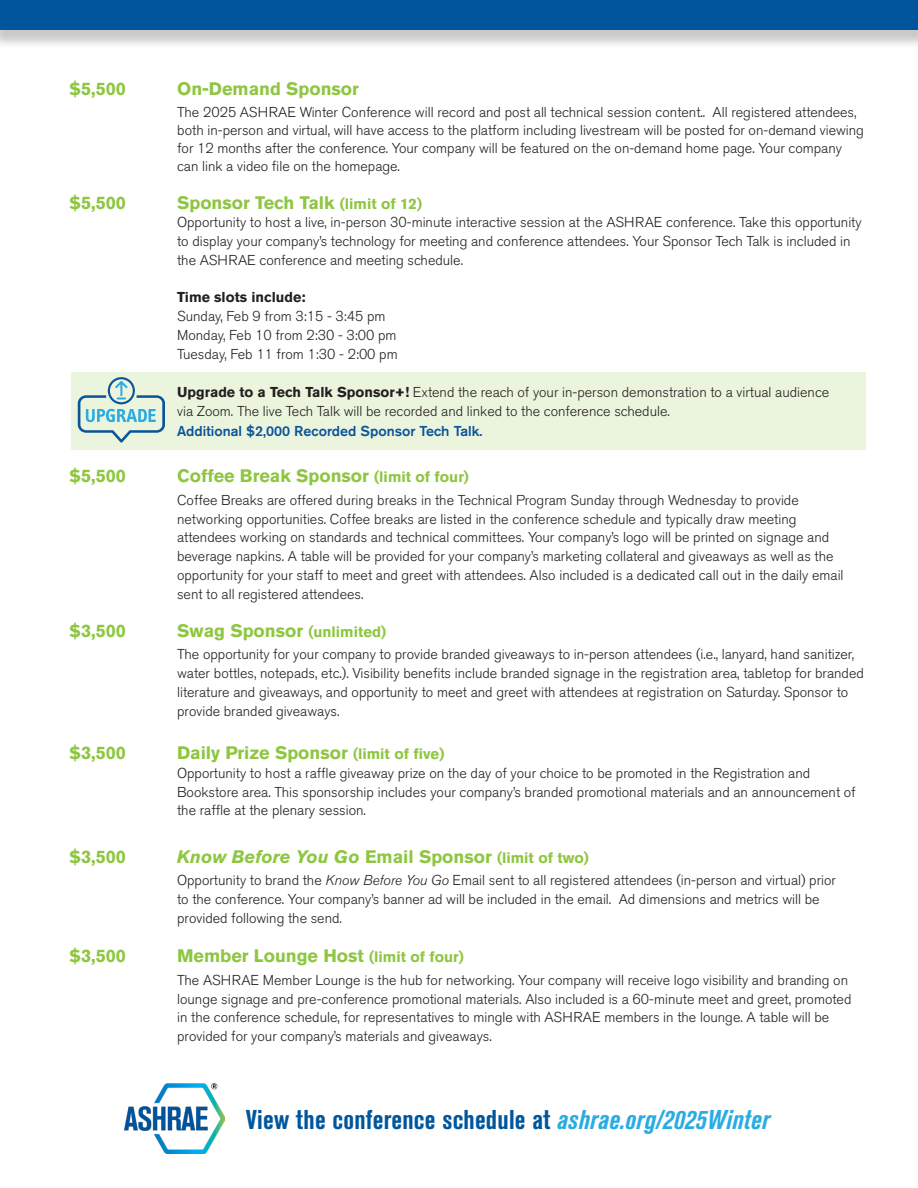
<style>
.page{position:relative;width:918px;height:1188px;background:#fff}
.page>*{position:absolute;margin:0;border:0;box-sizing:border-box;transform-origin:0 0}
.t1{font:700 condensed 27px "Akzidenz Grotesk BE";letter-spacing:.01em;color:#00569c}
.t2{font:700 18px "Akzidenz Grotesk BE";color:#8ec640}
.t3{font:italic 700 18px "Akzidenz Grotesk BE";color:#8ec640}
.t4{font:300 14.25px/18.8px "Akzidenz Grotesk BE";color:#231f20}
.t5{font:500 14.25px "Akzidenz Grotesk BE";color:#0b549b}
.t6{font:700 14.25px "Akzidenz Grotesk BE";color:#231f20}
.s1{font-size:15px}
.s2{font-weight:700}
.s3{font-style:normal}
.s4{font-style:normal;font-size:15px}
.s5{font-style:italic}
.s6{font-style:italic;color:#2aace3}
</style>
<div class="page">
<div style="left:0;top:0;width:918px;height:49px;background:#231f20;opacity:.24"></div>
<div style="left:0;top:0;width:918px;height:30px;background:#00549b"></div>
<div style="left:71px;top:372px;width:795px;height:78px;background:#ebf4dd"></div>
<svg style="left:78px;top:377px;width:87px;height:66px"></svg>
<img style="left:124px;top:1084px;width:101px;height:69px">
<p class="t2" style="left:69px;top:78px;width:58px">$5,500</p>
<p class="t2" style="left:177px;top:78px;width:183px">On-Demand Sponsor</p>
<p class="t4" style="left:177px;top:103px;width:688px;line-height:18px">The 2025 ASHRAE Winter Conference will record and post all technical session content.. All registered attendees, both in-person and virtual, will have access to the platform including livestream will be posted for on-demand viewing for 12 months after the conference. Your company will be featured on the on-demand home page. Your company can link a video fi le on the homepage.</p>
<p class="t2" style="left:69px;top:192px;width:58px">$5,500</p>
<p class="t2" style="left:177px;top:192px;width:247px">Sponsor Tech Talk <span class="s1">(limit of 12)</span></p>
<p class="t4" style="left:177px;top:213px;width:686px">Opportunity to host a live, in-person 30-minute interactive session at the ASHRAE conference. Take this opportunity to display your company’s technology for meeting and conference attendees. Your Sponsor Tech Talk is included in the ASHRAE conference and meeting schedule.</p>
<p class="t6" style="left:177px;top:289px;width:130px">Time slots include:</p>
<p class="t4" style="left:177px;top:307px;width:210px">Sunday, Feb 9 from 3:15 - 3:45 pm</p>
<p class="t4" style="left:177px;top:326px;width:221px">Monday, Feb 10 from 2:30 - 3:00 pm</p>
<p class="t4" style="left:177px;top:344px;width:222px">Tuesday, Feb 11 from 1:30 - 2:00 pm</p>
<p class="t4" style="left:177px;top:383px;width:654px"><span class="s2">Upgrade to a Tech Talk Sponsor+!</span> Extend the reach of your in-person demonstration to a virtual audience</p>
<p class="t4" style="left:177px;top:402px;width:494px">via Zoom. The live Tech Talk will be recorded and linked to the conference schedule.</p>
<p class="t5" style="left:177px;top:422px;width:307px">Additional $2,000 Recorded Sponsor Tech Talk.</p>
<p class="t2" style="left:69px;top:466px;width:58px">$5,500</p>
<p class="t2" style="left:177px;top:466px;width:293px">Coffee Break Sponsor <span class="s1">(limit of four)</span></p>
<p class="t4" style="left:177px;top:491px;width:668px">Coffee Breaks are offered during breaks in the Technical Program Sunday through Wednesday to provide networking opportunities. Coffee breaks are listed in the conference schedule and typically draw meeting attendees working on standards and technical committees. Your company’s logo will be printed on signage and beverage napkins. A table will be provided for your company’s marketing collateral and giveaways as well as the opportunity for your staff to meet and greet with attendees. Also included is a dedicated call out in the daily email sent to all registered attendees.</p>
<p class="t2" style="left:69px;top:620px;width:58px">$3,500</p>
<p class="t2" style="left:177px;top:620px;width:211px">Swag Sponsor <span class="s1">(unlimited)</span></p>
<p class="t4" style="left:177px;top:645px;width:688px">The opportunity for your company to provide branded giveaways to in-person attendees (i.e., lanyard, hand sanitizer, water bottles, notepads, etc.). Visibility benefits include branded signage in the registration area, tabletop for branded literature and giveaways, and opportunity to meet and greet with attendees at registration on Saturday. Sponsor to provide branded giveaways.</p>
<p class="t2" style="left:69px;top:742px;width:58px">$3,500</p>
<p class="t2" style="left:177px;top:742px;width:269px">Daily Prize Sponsor <span class="s1">(limit of five)</span></p>
<p class="t4" style="left:177px;top:764px;width:680px">Opportunity to host a raffle giveaway prize on the day of your choice to be promoted in the Registration and<br>Bookstore area. This sponsorship includes your company’s branded promotional materials and an announcement of the raffle at the plenary session.</p>
<p class="t2" style="left:69px;top:846px;width:58px">$3,500</p>
<p class="t3" style="left:177px;top:845px;width:413px">Know Before You Go <span class="s3">Email Sponsor</span> <span class="s4">(limit of two)</span></p>
<p class="t4" style="left:177px;top:871px;width:660px">Opportunity to brand the <span class="s5">Know Before You Go</span> Email sent to all registered attendees (in-person and virtual) prior to the conference. Your company’s banner ad will be included in the email. Ad dimensions and metrics will be provided following the send.</p>
<p class="t2" style="left:69px;top:946px;width:58px">$3,500</p>
<p class="t2" style="left:177px;top:946px;width:288px">Member Lounge Host <span class="s1">(limit of four)</span></p>
<p class="t4" style="left:177px;top:971px;width:676px">The ASHRAE Member Lounge is the hub for networking. Your company will receive logo visibility and branding on lounge signage and pre-conference promotional materials. Also included is a 60-minute meet and greet, promoted in the conference schedule, for representatives to mingle with ASHRAE members in the lounge. A table will be provided for your company’s materials and giveaways.</p>
<p class="t1" style="left:246px;top:1105px;width:526px">View the conference schedule at <span class="s6">ashrae.org/2025Winter</span></p>
</div>
